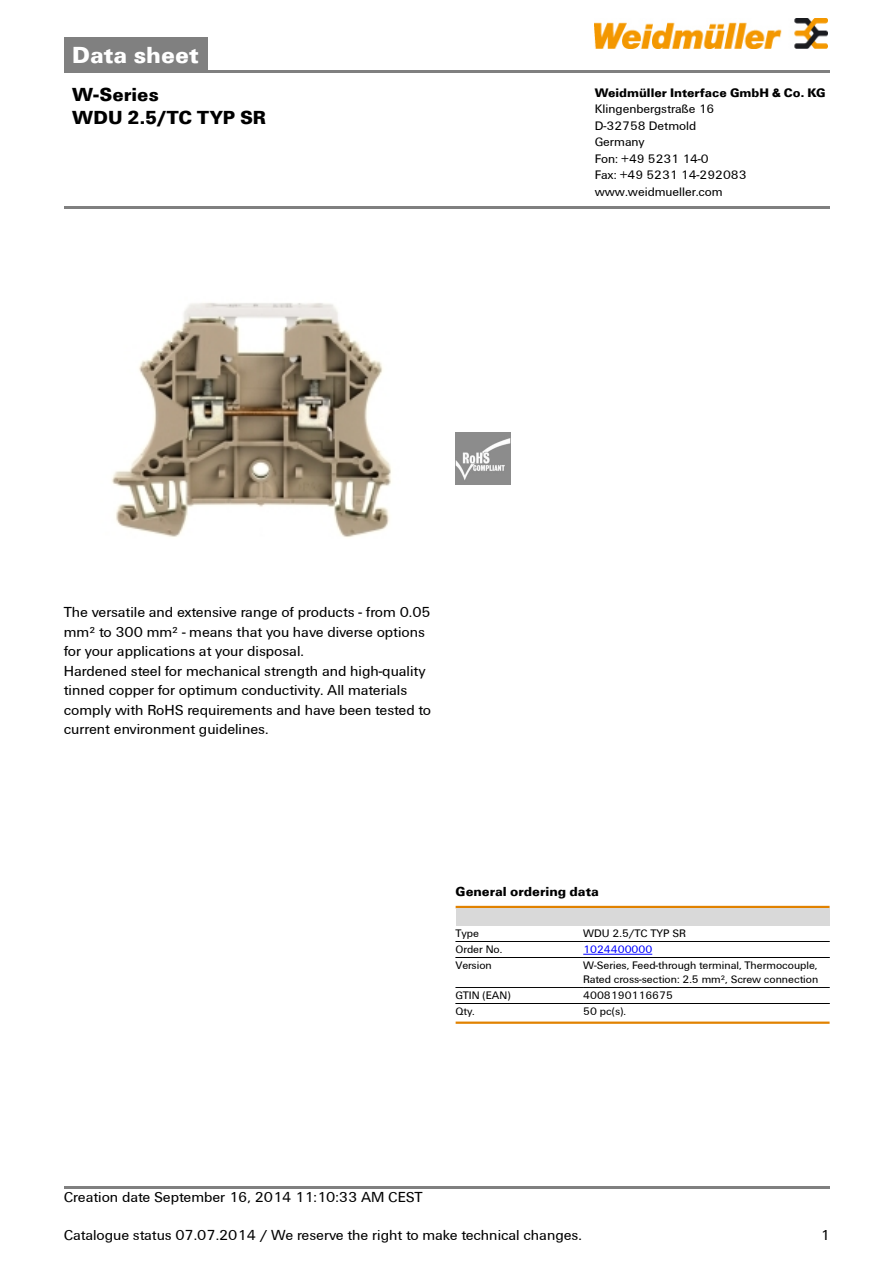
<style>
.page{position:relative;width:893px;height:1263px;background:#fff}
.page>*{position:absolute;margin:0;border:0;box-sizing:border-box;transform-origin:0 0}
.t1{font:700 24px "Weidmueller";color:#fff}
.t2{font:700 19.5px/22.5px "Weidmueller";color:#000}
.t3{font:15px/19.5px "Weidmueller";color:#000}
.t4{font:700 13.5px "Weidmueller";color:#000}
.t5{font:12.75px/16.5px "Weidmueller";color:#000}
.t6{font:700 12.75px "Weidmueller";color:#000}
.t7{font:11.25px/13.6px "Weidmueller";color:#000}
.t8{font:11.25px "Weidmueller";color:#00f}
</style>
<div class="page">
<div style="left:64px;top:38px;width:143px;height:32px;background:#808080"></div>
<hr style="left:64px;top:70px;width:765px;height:2px;background:#808080">
<img style="left:594px;top:18px;width:233px;height:30px">
<hr style="left:64px;top:1186px;width:765px;height:3px;background:#808080">
<img style="left:112px;top:303px;width:279px;height:235px">
<img style="left:455px;top:433px;width:56px;height:52px">
<hr style="left:455px;top:906px;width:374px;height:2px;background:#e18200">
<div style="left:455px;top:908px;width:374px;height:17px;background:#d9d9d9"></div>
<hr style="left:455px;top:941px;width:128px;height:1px;background:#000">
<hr style="left:455px;top:957px;width:128px;height:1px;background:#000">
<hr style="left:583px;top:941px;width:246px;height:1px;background:#000">
<hr style="left:583px;top:957px;width:246px;height:1px;background:#000">
<hr style="left:583px;top:954px;width:69px;height:1px;background:#00f">
<hr style="left:455px;top:958px;width:128px;height:1px;background:#000">
<hr style="left:583px;top:958px;width:246px;height:1px;background:#000">
<hr style="left:455px;top:987px;width:128px;height:1px;background:#000">
<hr style="left:583px;top:987px;width:246px;height:1px;background:#000">
<hr style="left:455px;top:1003px;width:128px;height:1px;background:#000">
<hr style="left:583px;top:1003px;width:246px;height:1px;background:#000">
<hr style="left:455px;top:1022px;width:374px;height:2px;background:#e18200">
<hr style="left:64px;top:206px;width:765px;height:3px;background:#808080">
<h1 class="t1" style="left:72px;top:40px;width:128px">Data sheet</h1>
<h2 class="t2" style="left:72px;top:83px;width:196px">W-Series<br>WDU 2.5/TC TYP SR</h2>
<p class="t6" style="left:594px;top:85px;width:232px">Weidmüller Interface GmbH &amp; Co. KG</p>
<p class="t5" style="left:594px;top:101px;width:153px">Klingenbergstraße 16<br>D-32758 Detmold<br>Germany<br>Fon: +49 5231 14-0<br>Fax: +49 5231 14-292083 www.weidmueller.com</p>
<p class="t3" style="left:64px;top:602px;width:369px">The versatile and extensive range of products - from 0.05 mm² to 300 mm² - means that you have diverse options for your applications at your disposal.<br>Hardened steel for mechanical strength and high-quality tinned copper for optimum conductivity. All materials comply with RoHS requirements and have been tested to current environment guidelines.</p>
<p class="t4" style="left:455px;top:884px;width:145px">General ordering data</p>
<p class="t7" style="left:455px;top:926px;width:25px">Type</p>
<p class="t7" style="left:583px;top:926px;width:104px">WDU 2.5/TC TYP SR</p>
<p class="t7" style="left:455px;top:943px;width:48px">Order No.</p>
<p class="t8" style="left:583px;top:943px;width:70px">1024400000</p>
<p class="t7" style="left:455px;top:959px;width:38px">Version</p>
<p class="t7" style="left:583px;top:959px;width:236px">W-Series, Feed-through terminal, Thermocouple,<br>Rated cross-section: 2.5 mm², Screw connection</p>
<p class="t7" style="left:455px;top:989px;width:56px">GTIN (EAN)</p>
<p class="t7" style="left:583px;top:989px;width:91px">4008190116675</p>
<p class="t7" style="left:455px;top:1005px;width:21px">Qty.</p>
<p class="t7" style="left:583px;top:1005px;width:44px">50 pc(s).</p>
<p class="t3" style="left:64px;top:1187px;width:360px">Creation date September 16, 2014 11:10:33 AM CEST</p>
<p class="t3" style="left:64px;top:1226px;width:519px">Catalogue status 07.07.2014 / We reserve the right to make technical changes.</p>
<p class="t3" style="left:820px;top:1226px;width:11px">1</p>
</div>
